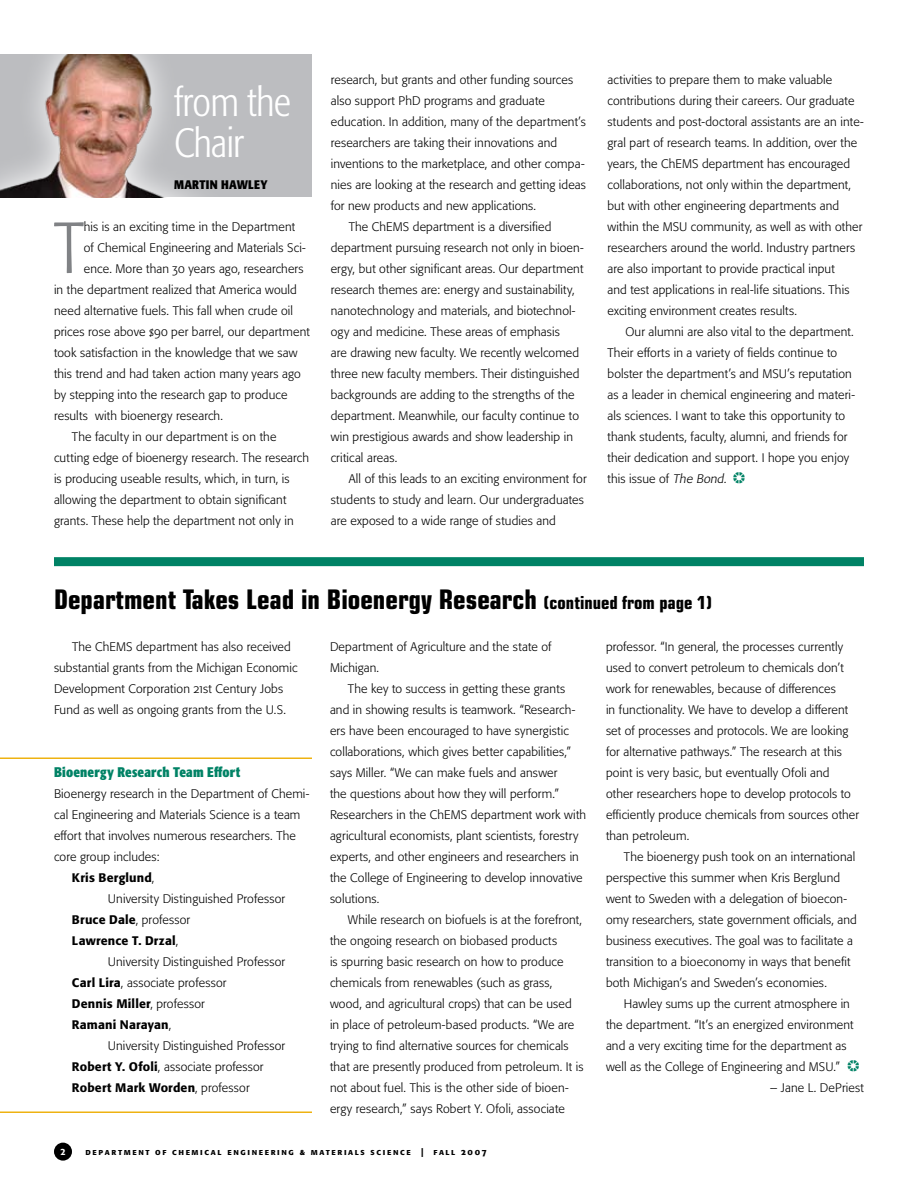
<style>
.page{position:relative;width:918px;height:1188px;background:#fff}
.page>*{position:absolute;margin:0;border:0;box-sizing:border-box;transform-origin:0 0}
.t1{font:300 condensed 71.55px "Formata Pro";color:#808285}
.t2{font:300 condensed 40.5px/42px "Formata Pro";letter-spacing:-.02em;color:#fff}
.t3{font:700 condensed 27px "Eurostile LT Std";color:#000}
.t4{font:700 condensed 13.8px "Formata Pro";letter-spacing:.015em;color:#008265}
.t5{font:300 12.3px/21px "Formata Pro";letter-spacing:.01em;color:#000}
.t6{font:500 12.3px "Formata Pro";letter-spacing:.015em;color:#000}
.t7{font:700 condensed 12.3px "Formata Pro";letter-spacing:.025em;color:#000}
.t8{font:500 9px "Formata Pro";letter-spacing:.18em;color:#000}
.t9{font:500 9px "Formata Pro";color:#fff}
.s1{font-style:italic}
.s2{font-family:"Chuckbats";font-weight:400;font-size:15px;color:#008265}
.s3{font-size:18px}
.s4{font-weight:300}
.s5{font-weight:500}
</style>
<div class="page">
<div style="left:54px;top:1143px;width:18px;height:18px;background:#000;border-radius:50%"></div>
<hr style="left:0;top:758px;width:312px;height:1px;background:#eeb211">
<div style="left:0;top:54px;width:312px;height:143px;background:#bcbdc0"></div>
<img style="left:0;top:54px;width:193px;height:143px">
<div style="left:54px;top:557px;width:810px;height:9px;background:#008265"></div>
<hr style="left:0;top:1112px;width:312px;height:1px;background:#eeb211">
<h2 class="t2" style="left:174px;top:80px;width:118px">from the<br>Chair</h2>
<p class="t7" style="left:174px;top:177px;width:95px">martin hawley</p>
<h1 class="t1" style="left:54px;top:203px;width:31px">T</h1>
<p class="t5" style="left:84px;top:216px;width:213px">his is an exciting time in the Department</p>
<p class="t5" style="left:84px;top:237px;width:223px">of Chemical Engineering and Materials Sci-</p>
<p class="t5" style="left:84px;top:258px;width:221px">ence. More than 30 years ago, researchers</p>
<p class="t5" style="left:54px;top:279px;width:244px">in the department realized that America would</p>
<p class="t5" style="left:54px;top:300px;width:241px">need alternative fuels. This fall when crude oil</p>
<p class="t5" style="left:54px;top:321px;width:257px">prices rose above $90 per barrel, our department</p>
<p class="t5" style="left:54px;top:342px;width:245px">took satisfaction in the knowledge that we saw</p>
<p class="t5" style="left:54px;top:363px;width:248px">this trend and had taken action many years ago</p>
<p class="t5" style="left:54px;top:384px;width:235px">by stepping into the research gap to produce</p>
<p class="t5" style="left:54px;top:405px;width:171px">results with bioenergy research.</p>
<p class="t5" style="left:72px;top:426px;width:206px">The faculty in our department is on the</p>
<p class="t5" style="left:54px;top:447px;width:257px">cutting edge of bioenergy research. The research</p>
<p class="t5" style="left:54px;top:468px;width:237px">is producing useable results, which, in turn, is</p>
<p class="t5" style="left:54px;top:489px;width:234px">allowing the department to obtain significant</p>
<p class="t5" style="left:54px;top:510px;width:241px">grants. These help the department not only in</p>
<p class="t5" style="left:331px;top:69px;width:244px">research, but grants and other funding sources</p>
<p class="t5" style="left:331px;top:90px;width:216px">also support PhD programs and graduate</p>
<p class="t5" style="left:331px;top:111px;width:257px">education. In addition, many of the department’s</p>
<p class="t5" style="left:331px;top:132px;width:228px">researchers are taking their innovations and</p>
<p class="t5" style="left:331px;top:153px;width:255px">inventions to the marketplace, and other compa-</p>
<p class="t5" style="left:331px;top:174px;width:257px">nies are looking at the research and getting ideas</p>
<p class="t5" style="left:331px;top:195px;width:207px">for new products and new applications.</p>
<p class="t5" style="left:349px;top:216px;width:204px">The ChEMS department is a diversified</p>
<p class="t5" style="left:331px;top:237px;width:254px">department pursuing research not only in bioen-</p>
<p class="t5" style="left:331px;top:258px;width:254px">ergy, but other significant areas. Our department</p>
<p class="t5" style="left:331px;top:279px;width:245px">research themes are: energy and sustainability,</p>
<p class="t5" style="left:331px;top:300px;width:246px">nanotechnology and materials, and biotechnol-</p>
<p class="t5" style="left:331px;top:321px;width:231px">ogy and medicine. These areas of emphasis</p>
<p class="t5" style="left:331px;top:342px;width:250px">are drawing new faculty. We recently welcomed</p>
<p class="t5" style="left:331px;top:363px;width:250px">three new faculty members. Their distinguished</p>
<p class="t5" style="left:331px;top:384px;width:245px">backgrounds are adding to the strengths of the</p>
<p class="t5" style="left:331px;top:405px;width:250px">department. Meanwhile, our faculty continue to</p>
<p class="t5" style="left:331px;top:426px;width:244px">win prestigious awards and show leadership in</p>
<p class="t5" style="left:331px;top:447px;width:68px">critical areas.</p>
<p class="t5" style="left:349px;top:468px;width:239px">All of this leads to an exciting environment for</p>
<p class="t5" style="left:331px;top:489px;width:255px">students to study and learn. Our undergraduates</p>
<p class="t5" style="left:331px;top:510px;width:227px">are exposed to a wide range of studies and</p>
<p class="t5" style="left:608px;top:69px;width:258px">activities to prepare them to make valuable contributions during their careers. Our graduate students and post-doctoral assistants are an inte&shy;gral part of research teams. In addition, over the years, the ChEMS department has encouraged collaborations, not only within the department, but with other engineering departments and within the MSU community, as well as with other researchers around the world. Industry partners are also important to provide practical input<br>and test applications in real-life situations. This exciting environment creates results.</p>
<p class="t5" style="left:608px;top:321px;width:249px;text-indent:18px">Our alumni are also vital to the department.<br>Their efforts in a variety of fields continue to bolster the department’s and MSU’s reputation as a leader in chemical engineering and materi&shy;als sciences. I want to take this opportunity to thank students, faculty, alumni, and friends for their dedication and support. I hope you enjoy this issue of <span class="s1">TheBond.</span> <span class="s2">e</span></p>
<h3 class="t3" style="left:54px;top:583px;width:660px">Department Takes Lead in Bioenergy Research <span class="s3">(continued from page 1)</span></h3>
<p class="t5" style="left:54px;top:636px;width:245px;text-indent:18px">The ChEMS department has also received substantial grants from the Michigan Economic Development Corporation 21st Century Jobs Fund as well as ongoing grants from the U.S.</p>
<p class="t5" style="left:330px;top:636px;width:223px">Department of Agriculture and the state of<br>Michigan.</p>
<p class="t5" style="left:330px;top:678px;width:258px;text-indent:18px">The key to success in getting these grants and in showing results is teamwork. “Research&shy;ers have been encouraged to have synergistic collaborations, which gives better capabilities,” says Miller. “We can make fuels and answer<br>the questions about how they will perform.” Researchers in the ChEMS department work with agricultural economists, plant scientists, forestry experts, and other engineers and researchers in the College of Engineering to develop innovative solutions.</p>
<p class="t5" style="left:330px;top:909px;width:255px;text-indent:18px">While research on biofuels is at the forefront, the ongoing research on biobased products<br>is spurring basic research on how to produce chemicals from renewables (such as grass, wood, and agricultural crops) that can be used in place of petroleum-based products. “We are trying to find alternative sources for chemicals that are presently produced from petroleum. It is not about fuel. This is the other side of bioen&shy;ergy research,” says Robert Y. Ofoli, associate</p>
<p class="t4" style="left:54px;top:763px;width:188px">Bioenergy Research Team Effort</p>
<p class="t5" style="left:54px;top:783px;width:257px">Bioenergy research in the Department of Chemi-</p>
<p class="t5" style="left:54px;top:804px;width:248px">cal Engineering and Materials Science is a team</p>
<p class="t5" style="left:54px;top:825px;width:244px">effort that involves numerous researchers. The</p>
<p class="t5" style="left:54px;top:846px;width:107px">core group includes:</p>
<p class="t6" style="left:72px;top:870px;width:84px">Kris Berglund<span class="s4">,</span></p>
<p class="t5" style="left:108px;top:888px;width:179px">University Distinguished Professor</p>
<p class="t5" style="left:72px;top:909px;width:120px"><span class="s5">Bruce Dale</span>, professor</p>
<p class="t6" style="left:72px;top:933px;width:108px">Lawrence T. Drzal<span class="s4">,</span></p>
<p class="t5" style="left:108px;top:951px;width:179px">University Distinguished Professor</p>
<p class="t5" style="left:72px;top:972px;width:156px"><span class="s5">Carl Lira</span>, associate professor</p>
<p class="t6" style="left:72px;top:996px;width:134px">Dennis Miller<span class="s4">, professor</span></p>
<p class="t6" style="left:72px;top:1017px;width:101px">Ramani Narayan<span class="s4">,</span></p>
<p class="t5" style="left:108px;top:1035px;width:179px">University Distinguished Professor</p>
<p class="t5" style="left:72px;top:1056px;width:193px"><span class="s5">Robert Y. Ofoli</span>, associate professor</p>
<p class="t6" style="left:72px;top:1080px;width:179px">Robert Mark Worden<span class="s4">, professor</span></p>
<p class="t9" style="left:61px;top:1146px;width:6px">2</p>
<p class="t8" style="left:86px;top:1146px;width:402px">department of chemical engineering &amp; materials science | fall 2007</p>
<p class="t5" style="left:606px;top:636px;width:255px">professor. “In general, the processes currently used to convert petroleum to chemicals don’t work for renewables, because of differences<br>in functionality. We have to develop a different set of processes and protocols. We are looking for alternative pathways.” The research at this point is very basic, but eventually Ofoli and other researchers hope to develop protocols to efficiently produce chemicals from sources other than petroleum.</p>
<p class="t5" style="left:606px;top:846px;width:252px;text-indent:18px">The bioenergy push took on an international perspective this summer when Kris Berglund went to Sweden with a delegation of bioecon&shy;omy researchers, state government officials, and business executives. The goal was to facilitate a transition to a bioeconomy in ways that benefit both Michigan’s and Sweden’s economies.</p>
<p class="t5" style="left:606px;top:993px;width:255px;text-indent:18px">Hawley sums up the current atmosphere in the department. “It’s an energized environment and a very exciting time for the department as well as the College of Engineering and MSU.” <span class="s2">e</span></p>
<p class="t5" style="left:770px;top:1077px;width:95px">– Jane L. DePriest</p>
</div>
